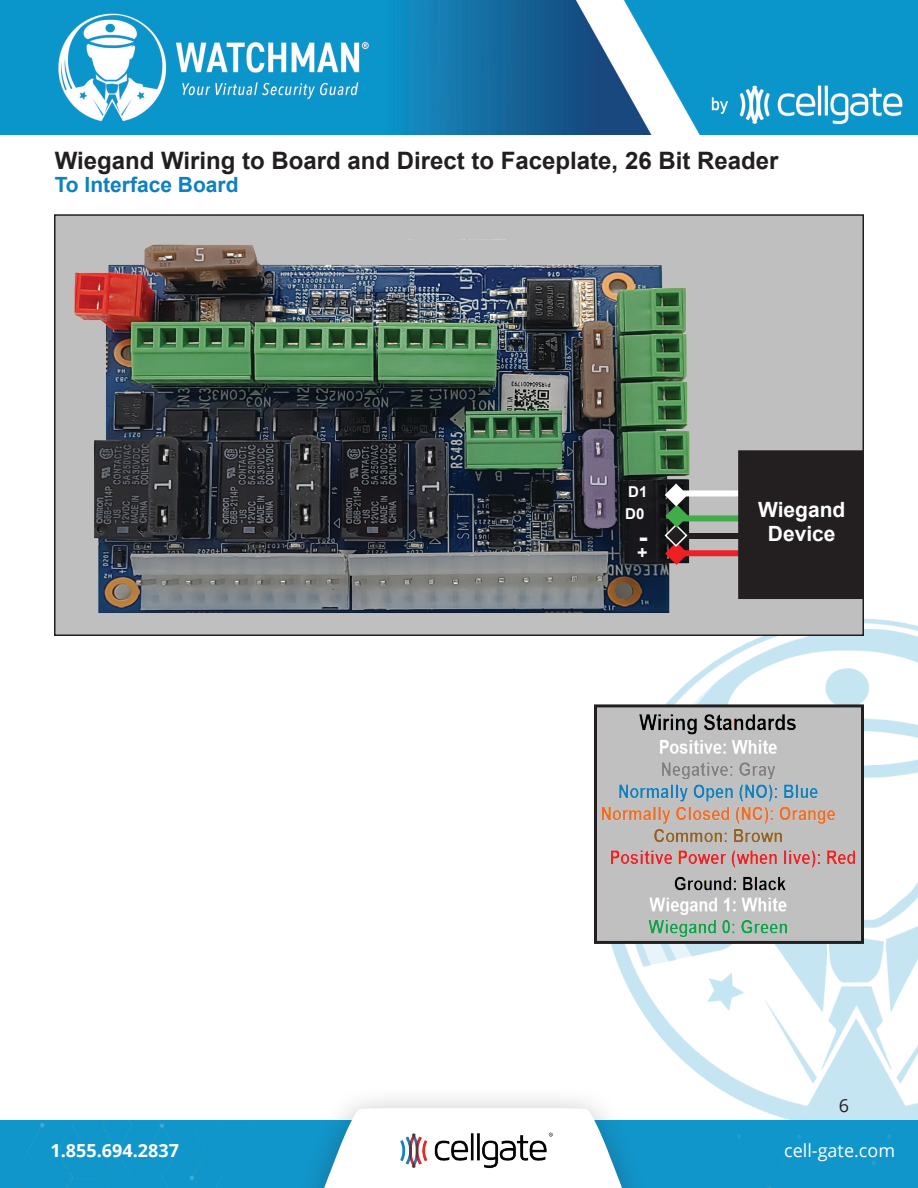
<style>
.page{position:relative;width:918px;height:1188px;background:#fff}
.page>*{position:absolute;margin:0;border:0;box-sizing:border-box;transform-origin:0 0}
.Heading_1{font:700 27px "Arial";color:#fff}
.Heading_1-2{font:700 24px "Arial";color:#231f20}
.Heading_2{font:700 21px "Arial";color:#0e81be}
.Text{font:700 21px/24px "Arial";color:#fff;text-align:center}
.t1{font:700 18px "Open Sans";color:#fff}
.t2{font:18px "Open Sans";color:#fff}
.t3{font:18px "Open Sans";color:#231f20}
.Heading_1-3{font:700 18px "Arial";color:#fff}
.Heading_1-4{font:700 15px "Arial";color:#fff}
</style>
<div class="page">
<img style="left:0;top:0;width:918px;height:135px">
<div style="left:18px;top:1120px;width:900px;height:68px;background:#1196cb"></div>
<div style="left:293px;top:1085px;width:360px;height:103px;background:#231f20;opacity:.35"></div>
<svg style="left:320px;top:1108px;width:306px;height:80px"></svg>
<img style="left:386px;top:1127px;width:169px;height:54px">
<img style="left:576px;top:619px;width:342px;height:501px">
<div style="left:55px;top:215px;width:808px;height:420px;background:#c0bfbf"></div>
<div style="left:54px;top:214px;width:810px;height:422px;border:2px solid #231f20"></div>
<img style="left:74px;top:239px;width:627px;height:374px">
<div style="left:676px;top:550px;width:127px;height:6px;background:#ed2024"></div>
<div style="left:676px;top:533px;width:127px;height:6px;background:#231f20"></div>
<div style="left:676px;top:515px;width:121px;height:6px;background:#41ad49"></div>
<div style="left:676px;top:490px;width:121px;height:6px;background:#fff"></div>
<svg style="left:664px;top:482px;width:25px;height:84px"></svg>
<div style="left:739px;top:451px;width:124px;height:147px;background:#231f20"></div>
<div style="left:738px;top:450px;width:126px;height:149px;border:2px solid #231f20"></div>
<img style="left:598px;top:708px;width:262px;height:232px">
<div style="left:594px;top:704px;width:270px;height:240px;border:3px solid #231f20"></div>
<p class="Heading_1-2" style="left:55px;top:145px;width:725px">Wiegand Wiring to Board and Direct to Faceplate, 26 Bit Reader</p>
<p class="Heading_2" style="left:55px;top:171px;width:185px">To Interface Board</p>
<p class="Heading_1-4" style="left:628px;top:482px;width:21px">D1</p>
<p class="Heading_1-4" style="left:625px;top:503px;width:21px">D0</p>
<p class="Text" style="left:758px;top:498px;width:89px">Wiegand<br>Device</p>
<p class="Heading_1-3" style="left:637px;top:541px;width:12px">+</p>
<p class="Heading_1" style="left:639px;top:518px;width:10px">-</p>
<p class="t3" style="left:839px;top:1093px;width:12px">6</p>
<p class="t1" style="left:51px;top:1137px;width:130px">1.855.694.2837</p>
<p class="t2" style="left:784px;top:1138px;width:112px">cell-gate.com</p>
</div>
